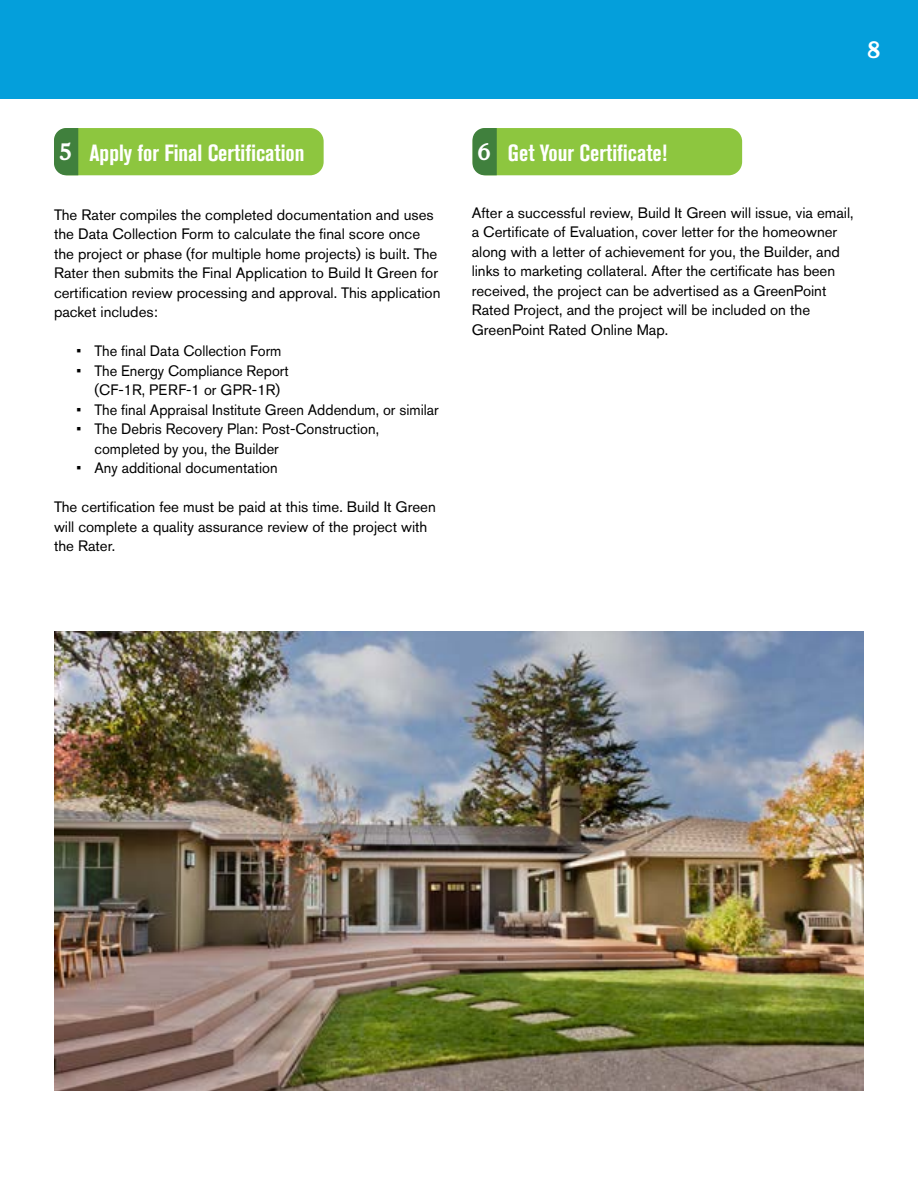
<style>
.page{position:relative;width:918px;height:1188px;background:#fff}
.page>*{position:absolute;margin:0;border:0;box-sizing:border-box;transform-origin:0 0}
.t1{font:700 condensed 23.25px "Akzidenz Grotesk BE";color:#fff}
.t2{font:700 23.25px "Cushing Std";color:#fff}
.t3{font:15px/19.5px "Akzidenz Grotesk BE";color:#000}
.s1{font-family:"Cushing Std";font-stretch:normal}
</style>
<div class="page">
<div style="left:0;top:0;width:918px;height:99px;background:#049fdb"></div>
<img style="left:54px;top:632px;width:810px;height:459px">
<div style="left:54px;top:128px;width:270px;height:47px;background:#8dc63f;border-radius:14px"></div>
<div style="left:473px;top:128px;width:269px;height:47px;background:#8dc63f;border-radius:14px"></div>
<svg style="left:54px;top:128px;width:24px;height:47px"></svg>
<svg style="left:473px;top:128px;width:24px;height:47px"></svg>
<h1 class="t2" style="left:867px;top:36px;width:15px">8</h1>
<h1 class="t1" style="left:59px;top:140px;width:247px"><span class="s1">5</span> Apply for Final Certification</h1>
<h1 class="t1" style="left:478px;top:140px;width:191px"><span class="s1">6</span> Get Your Certificate!</h1>
<p class="t3" style="left:54px;top:204px;width:388px">The Rater compiles the completed documentation and uses the Data Collection Form to calculate the final score once the project or phase (for multiple home projects) is built. The Rater then submits the Final Application to Build It Green for certification review processing and approval. This application packet includes:</p>
<p class="t3" style="left:76px;top:341px;width:206px">• The final Data Collection Form</p>
<p class="t3" style="left:94px;top:360px;width:196px;text-indent:-18px">• The Energy Compliance Report (CF-1R, PERF-1 or GPR-1R)</p>
<p class="t3" style="left:77px;top:399px;width:364px">• The final Appraisal Institute Green Addendum, or similar</p>
<p class="t3" style="left:94px;top:419px;width:286px;text-indent:-18px">• The Debris Recovery Plan: Post-Construction, completed by you, the Builder</p>
<p class="t3" style="left:77px;top:458px;width:203px">• Any additional documentation</p>
<p class="t3" style="left:54px;top:497px;width:383px">The certification fee must be paid at this time. Build It Green will complete a quality assurance review of the project with the Rater.</p>
<p class="t3" style="left:472px;top:203px;width:383px">After a successful review, Build It Green will issue, via email, a Certificate of Evaluation, cover letter for the homeowner along with a letter of achievement for you, the Builder, and links to marketing collateral. After the certificate has been received, the project can be advertised as a GreenPoint Rated Project, and the project will be included on the GreenPoint Rated Online Map.</p>
</div>
